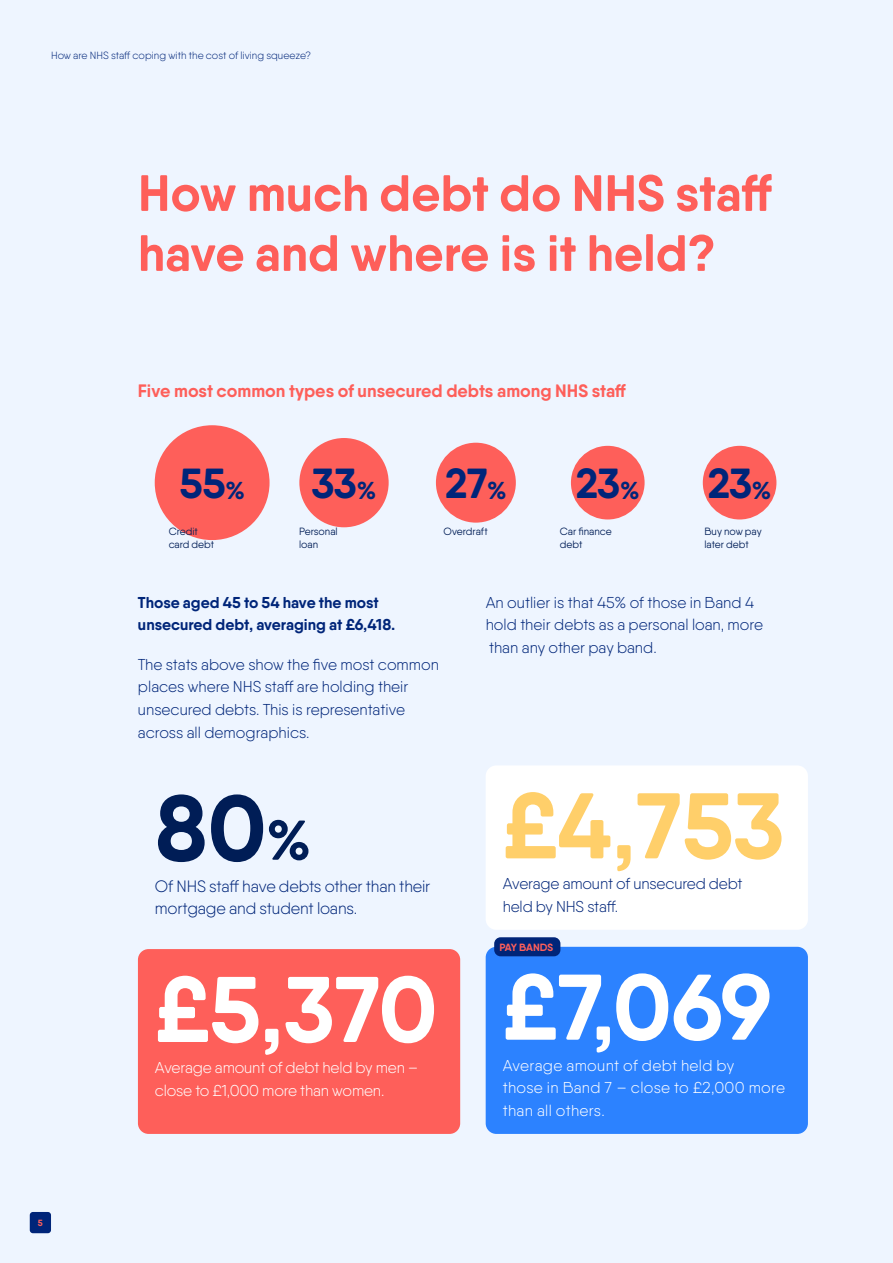
<style>
.page{position:relative;width:893px;height:1263px;background:#eef5ff}
.page>*{position:absolute;margin:0;border:0;box-sizing:border-box;transform-origin:0 0}
.t1{font:700 93px "Qanelas Soft";letter-spacing:-.01em;color:#fff}
.t2{font:700 93px "Qanelas Soft";color:#ffcf6a}
.t3{font:700 93px "Qanelas Soft";color:#001d56}
.t4{font:700 51px/60px "Qanelas Soft";color:#fe5f5a}
.t5{font:700 42px "Qanelas Soft";letter-spacing:-.01em;color:#002579}
.t6{font:700 18px "Qanelas Soft";color:#fe5f5a}
.t7{font:300 16.5px/22.5px "Qanelas Soft";letter-spacing:-.01em;color:#002579}
.t8{font:300 15.75px/22.5px "Qanelas Soft";color:#002579}
.t9{font:300 15.75px/22.5px "Qanelas Soft";letter-spacing:.005em;color:#fff}
.t10{font:700 15.75px/22.5px "Qanelas Soft";color:#002579}
.t11{font:10.5px/13.5px "Qanelas Soft";color:#001d56}
.t12{font:300 10.5px "Qanelas Soft";color:#002579}
.t13{font:700 10.5px "Qanelas Soft";letter-spacing:-.01em;color:#fe5f5a}
.t14{font:700 9px "Qanelas Soft";color:#fe5f5a}
.s1{font-size:24.45px}
.s2{font-size:55.95px}
</style>
<div class="page">
<div style="left:155px;top:425px;width:115px;height:115px;background:#fe5f5a;border-radius:57px"></div>
<div style="left:299px;top:438px;width:90px;height:89px;background:#fe5f5a;border-radius:45px"></div>
<div style="left:436px;top:443px;width:80px;height:80px;background:#fe5f5a;border-radius:40px"></div>
<div style="left:571px;top:446px;width:74px;height:73px;background:#fe5f5a;border-radius:37px"></div>
<div style="left:703px;top:446px;width:73px;height:73px;background:#fe5f5a;border-radius:37px"></div>
<div style="left:486px;top:765px;width:322px;height:165px;background:#fff;border-radius:11px"></div>
<div style="left:138px;top:949px;width:322px;height:185px;background:#fe5f5a;border-radius:11px"></div>
<div style="left:486px;top:947px;width:322px;height:187px;background:#2c82ff;border-radius:11px"></div>
<div style="left:494px;top:937px;width:66px;height:19px;background:#002579;border-radius:6px"></div>
<div style="left:30px;top:1212px;width:21px;height:21px;background:#002579;border-radius:3px"></div>
<p class="t12" style="left:51px;top:49px;width:262px">How are NHS staff coping with the cost of living squeeze?</p>
<h2 class="t4" style="left:138px;top:163px;width:635px">How much debt do NHS staff have and where is it held?</h2>
<p class="t14" style="left:38px;top:1217px;width:7px">5</p>
<p class="t6" style="left:138px;top:380px;width:489px">Five most common types of unsecured debts among NHS staff</p>
<h3 class="t5" style="left:179px;top:457px;width:67px">55<span class="s1">%</span></h3>
<h3 class="t5" style="left:312px;top:457px;width:66px">33<span class="s1">%</span></h3>
<h3 class="t5" style="left:445px;top:457px;width:63px">27<span class="s1">%</span></h3>
<h3 class="t5" style="left:576px;top:457px;width:65px">23<span class="s1">%</span></h3>
<h3 class="t5" style="left:708px;top:457px;width:65px">23<span class="s1">%</span></h3>
<p class="t11" style="left:169px;top:524px;width:47px">Credit card debt</p>
<p class="t11" style="left:299px;top:524px;width:40px">Personal loan</p>
<p class="t11" style="left:444px;top:524px;width:46px">Overdraft</p>
<p class="t11" style="left:560px;top:524px;width:54px">Car finance debt</p>
<p class="t11" style="left:704px;top:524px;width:59px">Buy now pay later debt</p>
<p class="t10" style="left:138px;top:591px;width:259px">Those aged 45 to 54 have the most unsecured debt, averaging at £6,418.</p>
<p class="t8" style="left:138px;top:653px;width:302px">The stats above show the five most common places where NHS staff are holding their unsecured debts. This is representative across all demographics.</p>
<h1 class="t3" style="left:155px;top:770px;width:158px">80<span class="s2">%</span></h1>
<p class="t7" style="left:155px;top:874px;width:277px">Of NHS staff have debts other than their mortgage and student loans.</p>
<h1 class="t1" style="left:155px;top:951px;width:284px">£5,370</h1>
<p class="t9" style="left:155px;top:1056px;width:265px">Average amount of debt held by men – close to £1,000 more than women.</p>
<p class="t8" style="left:486px;top:591px;width:279px">An outlier is that 45% of those in Band 4 hold their debts as a personal loan, more than any other pay band.</p>
<h1 class="t2" style="left:503px;top:767px;width:283px">£4,753</h1>
<p class="t8" style="left:503px;top:872px;width:241px">Average amount of unsecured debt held by NHS staff.</p>
<p class="t13" style="left:499px;top:940px;width:55px">PAY BANDS</p>
<h1 class="t1" style="left:503px;top:949px;width:270px">£7,069</h1>
<p class="t9" style="left:503px;top:1054px;width:284px">Average amount of debt held by<br>those in Band 7 – close to £2,000 more than all others.</p>
</div>
